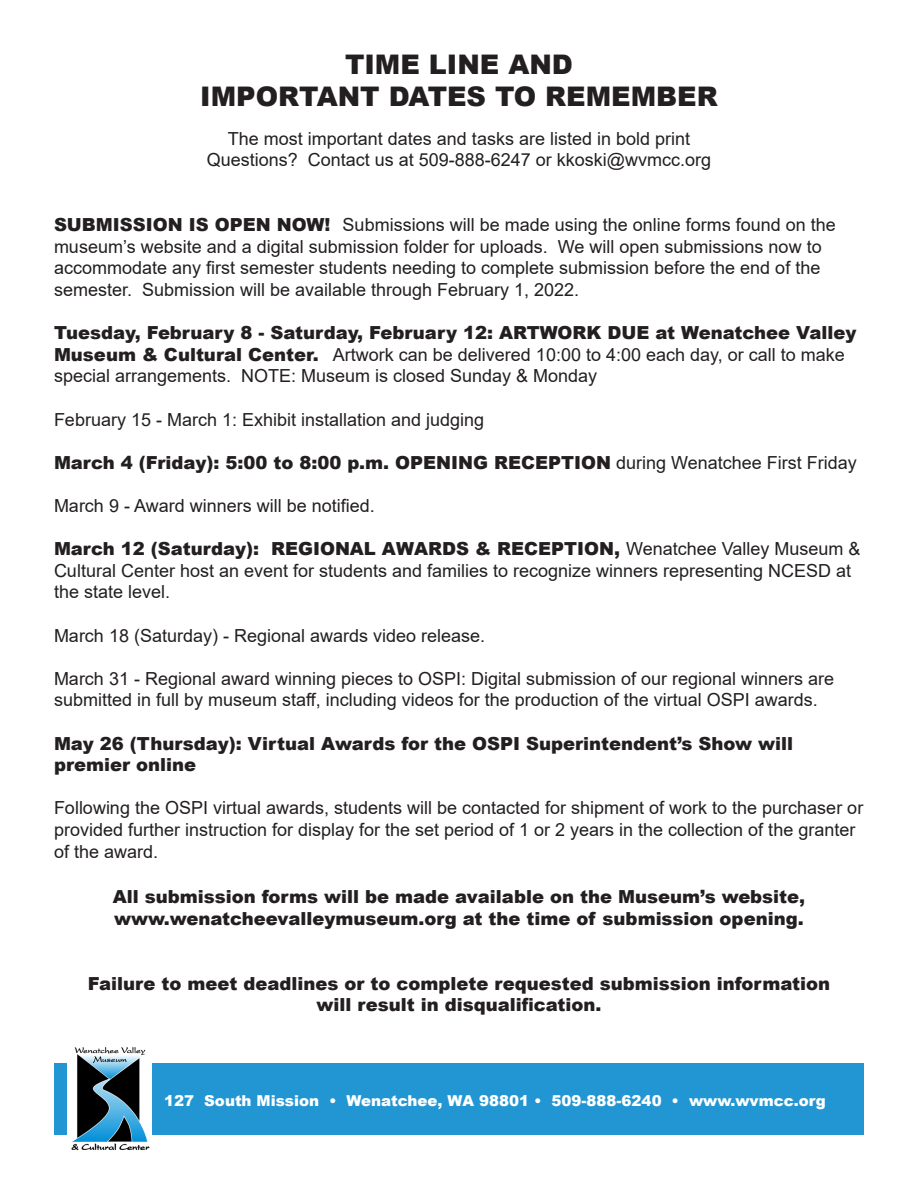
<style>
.page{position:relative;width:918px;height:1188px;background:#fff}
.page>*{position:absolute;margin:0;border:0;box-sizing:border-box;transform-origin:0 0}
.t1{font:900 27px "Arial";color:#231f20}
.t2{font:18px/21.6px "Arial";color:#231f20}
.t3{font:900 18px/21.6px "Arial";color:#231f20}
.t4{font:900 15px "Arial";color:#fff}
.s1{font-weight:900}
.s2{font-weight:400}
</style>
<div class="page">
<div style="left:54px;top:1064px;width:810px;height:71px;background:#2296d3"></div>
<img style="left:68px;top:1047px;width:83px;height:103px">
<p class="t1" style="left:345px;top:44px;width:229px">TIME LINE AND</p>
<p class="t1" style="left:200px;top:77px;width:519px">IMPORTANT DATES TO REMEMBER</p>
<p class="t2" style="left:228px;top:128px;width:464px">The most important dates and tasks are listed in bold print</p>
<p class="t2" style="left:207px;top:149px;width:506px">Questions? Contact us at 509-888-6247 or kkoski@wvmcc.org</p>
<p class="t2" style="left:54px;top:214px;width:783px"><span class="s1">SUBMISSION IS OPEN NOW!</span> Submissions will be made using the online forms found on the museum’s website and a digital submission folder for uploads. We will open submissions now to accommodate any first semester students needing to complete submission before the end of the semester. Submission will be available through February 1, 2022.</p>
<p class="t2" style="left:54px;top:322px;width:804px"><span class="s1">Tuesday, February 8 - Saturday, February 12: ARTWORK DUE at Wenatchee Valley<br>Museum &amp; Cultural Center.</span> Artwork can be delivered 10:00 to 4:00 each day, or call to make special arrangements. NOTE: Museum is closed Sunday &amp; Monday</p>
<p class="t2" style="left:54px;top:408px;width:432px">February 15 - March 1: Exhibit installation and judging</p>
<p class="t3" style="left:54px;top:451px;width:804px">March 4 (Friday): 5:00 to 8:00 p.m. OPENING RECEPTION <span class="s2">during Wenatchee First Friday</span></p>
<p class="t2" style="left:54px;top:495px;width:322px">March 9 - Award winners will be notified.</p>
<p class="t2" style="left:54px;top:538px;width:808px"><span class="s1">March 12 (Saturday): REGIONAL AWARDS &amp; RECEPTION,</span> Wenatchee Valley Museum &amp;<br>Cultural Center host an event for students and families to recognize winners representing NCESD at the state level.</p>
<p class="t2" style="left:54px;top:624px;width:433px">March 18 (Saturday) - Regional awards video release.</p>
<p class="t2" style="left:54px;top:668px;width:782px">March 31 - Regional award winning pieces to OSPI: Digital submission of our regional winners are submitted in full by museum staff, including videos for the production of the virtual OSPI awards.</p>
<p class="t3" style="left:54px;top:732px;width:741px">May 26 (Thursday): Virtual Awards for the OSPI Superintendent’s Show will premier online</p>
<p class="t2" style="left:54px;top:797px;width:811px">Following the OSPI virtual awards, students will be contacted for shipment of work to the purchaser or provided further instruction for display for the set period of 1 or 2 years in the collection of the granter of the award.</p>
<p class="t3" style="left:113px;top:886px;width:694px">All submission forms will be made available on the Museum’s website,</p>
<p class="t3" style="left:114px;top:907px;width:691px">www.wenatcheevalleymuseum.org at the time of submission opening.</p>
<p class="t3" style="left:88px;top:972px;width:744px">Failure to meet deadlines or to complete requested submission information</p>
<p class="t3" style="left:317px;top:994px;width:286px">will result in disqualification.</p>
<p class="t4" style="left:164px;top:1090px;width:663px">127 South Mission • Wenatchee, WA 98801 • 509-888-6240 • www.wvmcc.org</p>
</div>
